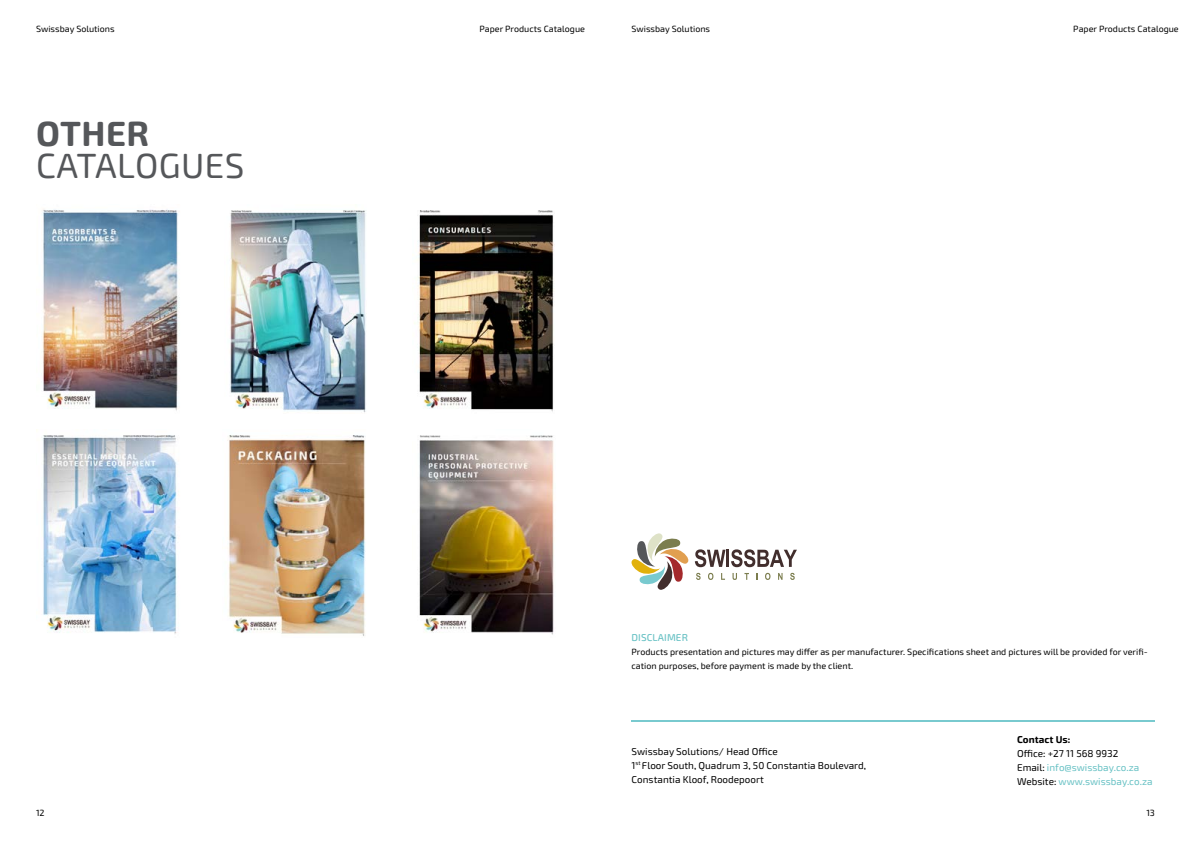
<style>
.page{position:relative;width:1191px;height:842px;background:#fff}
.page>*{position:absolute;margin:0;border:0;box-sizing:border-box;transform-origin:0 0}
.t1{font:35px "Exo Soft";letter-spacing:.01em;color:#55575a}
.t2{font:700 35px "Exo Soft";letter-spacing:.01em;color:#55575a}
.t3{font:10px/14px "Exo Soft";color:#000}
.t4{font:10px/14px "Exo Soft";color:#67c1c4}
.t5{font:500 10px "Exo Soft";letter-spacing:.01em;color:#67c1c4}
.t6{font:700 10px "Exo Soft";color:#000}
.t7{font:9px/14px "Exo Soft";color:#000}
.s1{color:#000}
</style>
<div class="page">
<hr style="left:631px;top:720px;width:524px;height:2px;background:#79cacf">
<hr style="left:726px;top:550px;width:3px;height:17px;background:#422e2d">
<svg style="left:731px;top:549px;width:66px;height:18px"></svg>
<svg style="left:732px;top:573px;width:5px;height:7px"></svg>
<svg style="left:744px;top:573px;width:5px;height:7px"></svg>
<svg style="left:765px;top:573px;width:5px;height:7px"></svg>
<svg style="left:778px;top:573px;width:4px;height:7px"></svg>
<svg style="left:790px;top:573px;width:4px;height:7px"></svg>
<svg style="left:631px;top:533px;width:94px;height:57px"></svg>
<img style="left:42px;top:209px;width:138px;height:202px">
<img style="left:36px;top:429px;width:141px;height:205px">
<img style="left:230px;top:210px;width:136px;height:203px">
<img style="left:227px;top:435px;width:139px;height:201px">
<img style="left:414px;top:210px;width:140px;height:202px">
<img style="left:419px;top:435px;width:135px;height:200px">
<p class="t7" style="left:36px;top:22px;width:80px">Swissbay Solutions</p>
<h1 class="t2" style="left:36px;top:113px;width:115px">OTHER</h1>
<h1 class="t1" style="left:36px;top:145px;width:210px">CATALOGUES</h1>
<p class="t7" style="left:479px;top:22px;width:107px">Paper Products Catalogue</p>
<p class="t7" style="left:631px;top:22px;width:80px">Swissbay Solutions</p>
<p class="t7" style="left:1073px;top:22px;width:107px">Paper Products Catalogue</p>
<p class="t5" style="left:631px;top:632px;width:58px">DISCLAIMER</p>
<p class="t7" style="left:631px;top:645px;width:518px">Products presentation and pictures may differ as per manufacturer. Specifications sheet and pictures will be provided for verifi&shy;cation purposes, before payment is made by the client.</p>
<p class="t3" style="left:631px;top:744px;width:236px">Swissbay Solutions/ Head Office<br>1<sup>st</sup> Floor South, Quadrum 3, 50 Constantia Boulevard,<br>Constantia Kloof, Roodepoort</p>
<p class="t6" style="left:1017px;top:734px;width:55px">Contact Us:</p>
<p class="t4" style="left:1017px;top:747px;width:137px"><span class="s1">Office: +27 11 568 9932<br>Email:</span> info@swissbay.co.za<br><span class="s1">Website:</span> www.swissbay.co.za</p>
<p class="t7" style="left:36px;top:806px;width:10px">12</p>
<p class="t7" style="left:1146px;top:806px;width:10px">13</p>
</div>
